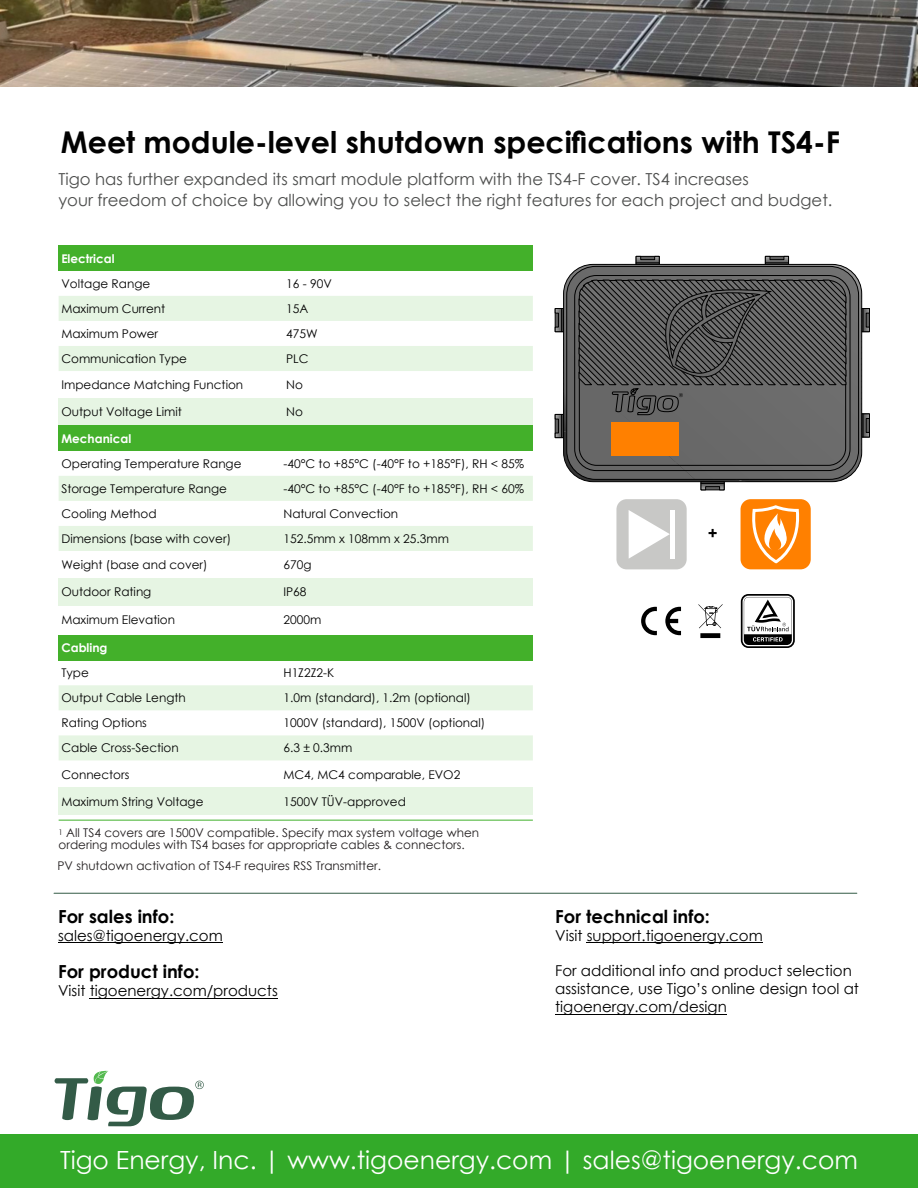
<style>
.page{position:relative;width:918px;height:1188px;background:#fff}
.page>*{position:absolute;margin:0;border:0;box-sizing:border-box;transform-origin:0 0}
.t1{font:700 30px "Century Gothic";color:#020202}
.t2{font:25.05px "Century Gothic";color:#fff}
.t3{font:700 18px "Century Gothic";color:#000}
.t4{font:16.5px/21px "Century Gothic";color:#4c4d4c}
.t5{font:700 16.5px "Century Gothic";color:#000}
.t6{font:15px/18px "Century Gothic";color:#000}
.t7{font:12px "Century Gothic";color:#000}
.t8{font:12px/12px "Century Gothic";color:#231f20}
.t9{font:700 12px "Century Gothic";color:#fff}
</style>
<div class="page">
<img style="left:0;top:0;width:918px;height:87px">
<div style="left:0;top:1134px;width:918px;height:54px;background:#33aa29"></div>
<svg style="left:555px;top:256px;width:315px;height:235px"></svg>
<div style="left:612px;top:422px;width:67px;height:34px;background:#ff8000"></div>
<svg style="left:741px;top:594px;width:54px;height:54px"></svg>
<svg style="left:665px;top:607px;width:16px;height:28px"></svg>
<svg style="left:641px;top:607px;width:16px;height:28px"></svg>
<svg style="left:698px;top:604px;width:25px;height:34px"></svg>
<div style="left:616px;top:499px;width:71px;height:70px;background:#c8c8c6;border-radius:10px"></div>
<hr style="left:670px;top:510px;width:4px;height:49px;background:#fff">
<svg style="left:629px;top:510px;width:41px;height:48px"></svg>
<div style="left:741px;top:499px;width:70px;height:70px;background:#ff8000;border-radius:10px"></div>
<svg style="left:752px;top:505px;width:48px;height:59px"></svg>
<div style="left:59px;top:246px;width:474px;height:25px;background:#43b02a"></div>
<svg style="left:59px;top:296px;width:474px;height:75px"></svg>
<div style="left:59px;top:398px;width:474px;height:28px;background:#e6f5e3"></div>
<div style="left:59px;top:426px;width:474px;height:25px;background:#43b02a"></div>
<svg style="left:59px;top:476px;width:474px;height:75px"></svg>
<div style="left:59px;top:578px;width:474px;height:28px;background:#e6f5e3"></div>
<div style="left:59px;top:635px;width:474px;height:25px;background:#43b02a"></div>
<svg style="left:59px;top:685px;width:474px;height:75px"></svg>
<div style="left:59px;top:788px;width:474px;height:27px;background:#e6f5e3"></div>
<hr style="left:58px;top:942px;width:165px;height:1px;background:#000">
<hr style="left:90px;top:998px;width:188px;height:1px;background:#000">
<hr style="left:587px;top:942px;width:176px;height:1px;background:#000">
<hr style="left:555px;top:1014px;width:172px;height:1px;background:#000">
<hr style="left:54px;top:893px;width:803px;height:1px;background:#325b46">
<svg style="left:55px;top:1070px;width:149px;height:56px"></svg>
<hr style="left:59px;top:820px;width:474px;height:1px;background:#40b02a">
<h1 class="t1" style="left:61px;top:131px;width:781px">Meet module-level shutdown specifications with TS4-F</h1>
<h3 class="t4" style="left:58px;top:170px;width:776px">Tigo has further expanded its smart module platform with the TS4-F cover. TS4 increases<br>your freedom of choice by allowing you to select the right features for each project and budget.</h3>
<p class="t9" style="left:61px;top:254px;width:55px">Electrical</p>
<p class="t7" style="left:61px;top:279px;width:90px">Voltage Range</p>
<p class="t7" style="left:286px;top:279px;width:47px">16 - 90V</p>
<p class="t7" style="left:61px;top:304px;width:105px">Maximum Current</p>
<p class="t7" style="left:286px;top:304px;width:24px">15A</p>
<p class="t7" style="left:61px;top:329px;width:98px">Maximum Power</p>
<p class="t7" style="left:286px;top:329px;width:33px">475W</p>
<p class="t7" style="left:61px;top:354px;width:127px">Communication Type</p>
<p class="t7" style="left:286px;top:354px;width:24px">PLC</p>
<p class="t7" style="left:61px;top:380px;width:183px">Impedance Matching Function</p>
<p class="t7" style="left:286px;top:380px;width:18px">No</p>
<p class="t7" style="left:61px;top:407px;width:122px">Output Voltage Limit</p>
<p class="t7" style="left:286px;top:407px;width:18px">No</p>
<p class="t9" style="left:61px;top:434px;width:71px">Mechanical</p>
<p class="t7" style="left:61px;top:459px;width:182px">Operating Temperature Range</p>
<p class="t7" style="left:283px;top:459px;width:242px">-40°C to +85°C (-40°F to +185°F), RH &lt; 85%</p>
<p class="t7" style="left:61px;top:484px;width:167px">Storage Temperature Range</p>
<p class="t7" style="left:283px;top:484px;width:242px">-40°C to +85°C (-40°F to +185°F), RH &lt; 60%</p>
<p class="t7" style="left:61px;top:509px;width:97px">Cooling Method</p>
<p class="t7" style="left:283px;top:509px;width:116px">Natural Convection</p>
<p class="t7" style="left:61px;top:534px;width:171px">Dimensions (base with cover)</p>
<p class="t7" style="left:283px;top:534px;width:167px">152.5mm x 108mm x 25.3mm</p>
<p class="t7" style="left:61px;top:560px;width:148px">Weight (base and cover)</p>
<p class="t7" style="left:283px;top:560px;width:30px">670g</p>
<p class="t7" style="left:61px;top:587px;width:92px">Outdoor Rating</p>
<p class="t7" style="left:283px;top:587px;width:25px">IP68</p>
<p class="t7" style="left:61px;top:615px;width:115px">Maximum Elevation</p>
<p class="t7" style="left:283px;top:615px;width:39px">2000m</p>
<p class="t9" style="left:61px;top:643px;width:48px">Cabling</p>
<p class="t7" style="left:61px;top:668px;width:29px">Type</p>
<p class="t7" style="left:283px;top:668px;width:52px">H1Z2Z2-K</p>
<p class="t7" style="left:61px;top:693px;width:126px">Output Cable Length</p>
<p class="t7" style="left:283px;top:693px;width:189px">1.0m (standard), 1.2m (optional)</p>
<p class="t7" style="left:61px;top:718px;width:87px">Rating Options</p>
<p class="t7" style="left:283px;top:718px;width:203px">1000V (standard), 1500V (optional)</p>
<p class="t7" style="left:61px;top:743px;width:119px">Cable Cross-Section</p>
<p class="t7" style="left:283px;top:743px;width:70px">6.3 ± 0.3mm</p>
<p class="t7" style="left:61px;top:770px;width:70px">Connectors</p>
<p class="t7" style="left:283px;top:770px;width:178px">MC4, MC4 comparable, EVO2</p>
<p class="t7" style="left:61px;top:797px;width:144px">Maximum String Voltage</p>
<p class="t7" style="left:283px;top:797px;width:124px">1500V TÜV-approved</p>
<p class="t8" style="left:59px;top:828px;width:422px"><sup>1</sup> All TS4 covers are 1500V compatible. Specify max system voltage when ordering modules with TS4 bases for appropriate cables &amp; connectors.</p>
<p class="t8" style="left:58px;top:861px;width:325px">PV shutdown activation of TS4-F requires RSS Transmitter.</p>
<h3 class="t3" style="left:58px;top:909px;width:118px">For sales info:</h3>
<p class="t6" style="left:58px;top:928px;width:166px">sales@tigoenergy.com</p>
<h3 class="t3" style="left:58px;top:965px;width:143px">For product info:</h3>
<p class="t6" style="left:58px;top:983px;width:221px">Visit tigoenergy.com/products</p>
<h3 class="t5" style="left:708px;top:527px;width:11px">+</h3>
<h3 class="t3" style="left:555px;top:909px;width:156px">For technical info:</h3>
<p class="t6" style="left:555px;top:928px;width:209px">Visit support.tigoenergy.com</p>
<p class="t6" style="left:555px;top:963px;width:305px">For additional info and product selection assistance, use Tigo’s online design tool at tigoenergy.com/design</p>
<h2 class="t2" style="left:60px;top:1150px;width:799px">Tigo Energy, Inc. | www.tigoenergy.com | sales@tigoenergy.com</h2>
</div>
